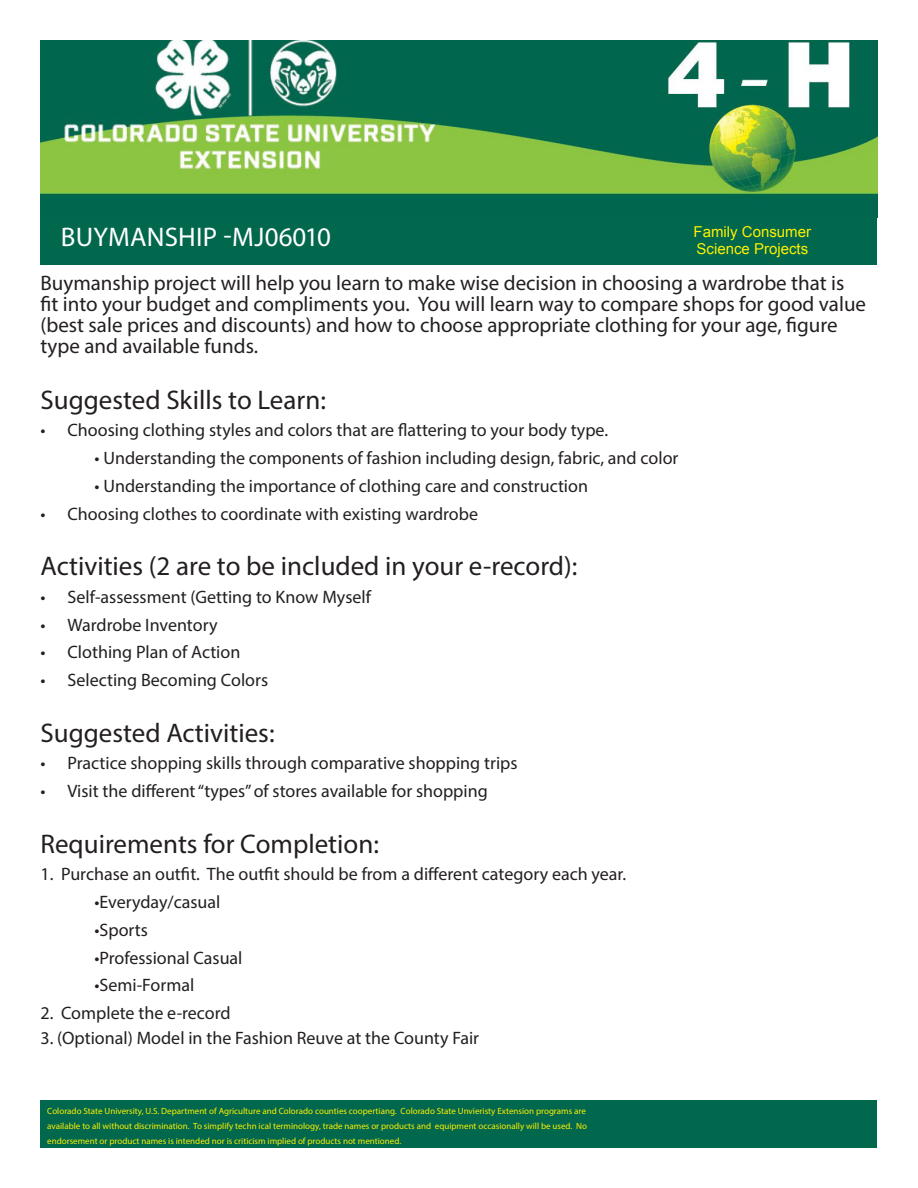
<style>
.page{position:relative;width:918px;height:1188px;background:#fff}
.page>*{position:absolute;margin:0;border:0;box-sizing:border-box;transform-origin:0 0}
.body{font:27px "Myriad Pro";color:#231f20}
.t1{font:27px "Myriad Pro";letter-spacing:.005em;color:#fff}
.body-2{font:21px/21px "Myriad Pro";color:#231f20}
.body-3{font:18px "Myriad Pro";color:#231f20}
.t2{font:15px "Arial";color:#fff101}
.t3{font:9px/15px "Myriad Pro";color:#fff101}
</style>
<div class="page">
<div style="left:40px;top:217px;width:838px;height:48px;background:#01674d"></div>
<div style="left:40px;top:1100px;width:838px;height:48px;background:#01674d"></div>
<img style="left:40px;top:40px;width:838px;height:177px">
<p class="t1" style="left:61px;top:221px;width:272px">BUYMANSHIP -MJ06010</p>
<p class="t2" style="left:694px;top:222px;width:119px">Family Consumer</p>
<p class="t2" style="left:697px;top:238px;width:113px">Science Projects</p>
<p class="body-2" style="left:40px;top:272px;width:827px">Buymanship project will help you learn to make wise decision in choosing a wardrobe that is fit into your budget and compliments you. You will learn way to compare shops for good value (best sale prices and discounts) and how to choose appropriate clothing for your age, figure type and available funds.</p>
<p class="body" style="left:40px;top:383px;width:287px">Suggested Skills to Learn:</p>
<p class="body-3" style="left:40px;top:419px;width:569px">• Choosing clothing styles and colors that are flattering to your body type.</p>
<p class="body-3" style="left:94px;top:447px;width:585px">• Understanding the components of fashion including design, fabric, and color</p>
<p class="body-3" style="left:94px;top:475px;width:495px">• Understanding the importance of clothing care and construction</p>
<p class="body-3" style="left:40px;top:502px;width:439px">• Choosing clothes to coordinate with existing wardrobe</p>
<p class="body" style="left:40px;top:549px;width:538px">Activities (2 are to be included in your e-record):</p>
<p class="body-3" style="left:40px;top:586px;width:332px">• Self-assessment (Getting to Know Myself</p>
<p class="body-3" style="left:40px;top:613px;width:179px">• Wardrobe Inventory</p>
<p class="body-3" style="left:40px;top:641px;width:201px">• Clothing Plan of Action</p>
<p class="body-3" style="left:40px;top:669px;width:229px">• Selecting Becoming Colors</p>
<p class="body" style="left:40px;top:716px;width:236px">Suggested Activities:</p>
<p class="body-3" style="left:40px;top:752px;width:479px">• Practice shopping skills through comparative shopping trips</p>
<p class="body-3" style="left:40px;top:780px;width:449px">• Visit the different “types” of stores available for shopping</p>
<p class="body" style="left:40px;top:827px;width:340px">Requirements for Completion:</p>
<p class="body-3" style="left:40px;top:863px;width:587px">1. Purchase an outfit. The outfit should be from a different category each year.</p>
<p class="body-3" style="left:94px;top:891px;width:127px">•Everyday/casual</p>
<p class="body-3" style="left:94px;top:919px;width:55px">•Sports</p>
<p class="body-3" style="left:94px;top:946px;width:150px">•Professional Casual</p>
<p class="body-3" style="left:94px;top:974px;width:101px">•Semi-Formal</p>
<p class="body-3" style="left:40px;top:1002px;width:192px">2. Complete the e-record</p>
<p class="body-3" style="left:40px;top:1027px;width:440px">3. (Optional) Model in the Fashion Reuve at the County Fair</p>
<p class="t3" style="left:47px;top:1103px;width:541px">Colorado State University, U.S. Department of Agriculture and Colorado counties coopertiang. Colorado State Unvieristy Extension programs are available to all without discrimination. To simplify techn ical terminology, trade names or products and equipment occasionally will be used. No endorsement or product names is intended nor is criticism implied of products not mentioned.</p>
</div>
